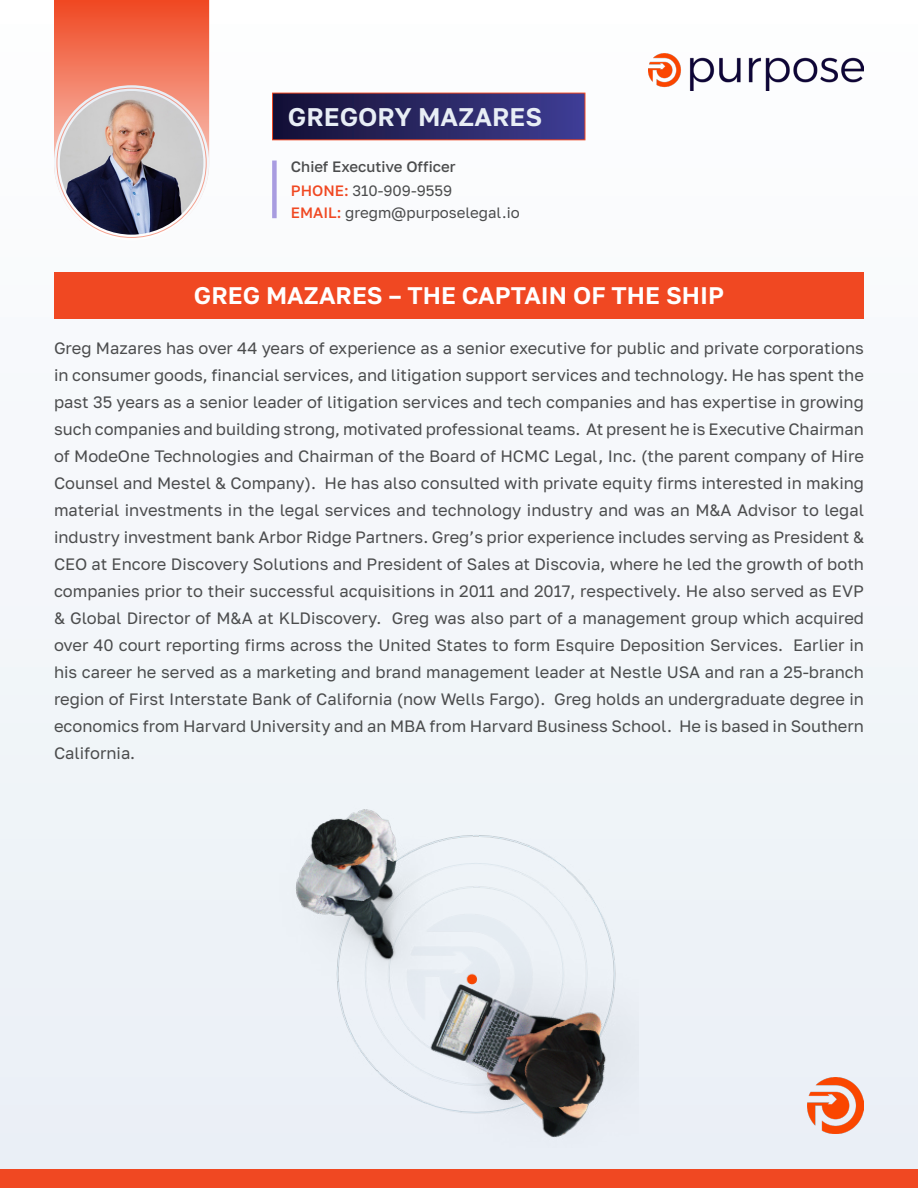
<style>
.page{position:relative;width:918px;height:1188px;background:#f4f6fa}
.page>*{position:absolute;margin:0;border:0;box-sizing:border-box;transform-origin:0 0}
.t1{font:600 25.5px "Golos Text";color:#e8eef5}
.t2{font:600 24px "Golos Text";color:#fff}
.t3{font:16.5px/27px "Golos Text";color:#4b4c4d;text-align:justify}
.t4{font:15px "Golos Text";color:#4b4c4d}
.t5{font:500 15px "Golos Text";color:#4b4c4d}
.s1{font-weight:500;color:#f04822}
</style>
<div class="page">
<img style="left:649px;top:54px;width:215px;height:37px">
<hr style="left:0;top:858px;width:1px;height:330px;background:#edf1f7">
<div style="left:54px;top:272px;width:810px;height:46px;background:#f04822"></div>
<svg style="left:54px;top:0;width:155px;height:190px;background:#f26f51"></svg>
<svg style="left:54px;top:85px;width:155px;height:155px"></svg>
<img style="left:60px;top:91px;width:143px;height:144px;border-radius:72px">
<svg style="left:272px;top:92px;width:314px;height:49px;background:#382d64"></svg>
<div style="left:272px;top:161px;width:5px;height:57px;background:#a99ce0"></div>
<img style="left:808px;top:1078px;width:56px;height:56px">
<img style="left:295px;top:809px;width:344px;height:338px">
<div style="left:0;top:1169px;width:918px;height:19px;background:#f04822"></div>
<p class="t1" style="left:288px;top:101px;width:256px">GREGORY MAZARES</p>
<p class="t5" style="left:291px;top:157px;width:166px">Chief Executive Officer</p>
<p class="t4" style="left:291px;top:181px;width:163px"><span class="s1">PHONE:</span> 310-909-9559</p>
<p class="t4" style="left:291px;top:204px;width:230px"><span class="s1">EMAIL:</span> gregm@purposelegal.io</p>
<p class="t2" style="left:194px;top:281px;width:532px">GREG MAZARES – THE CAPTAIN OF THE SHIP</p>
<p class="t3" style="left:54px;top:334px;width:812px">Greg Mazares has over 44 years of experience as a senior executive for public and private corporations in consumer goods, financial services, and litigation support services and technology. He has spent the past 35 years as a senior leader of litigation services and tech companies and has expertise in growing such companies and building strong, motivated professional teams. At present he is Executive Chairman of ModeOne Technologies and Chairman of the Board of HCMC Legal, Inc. (the parent company of Hire Counsel and Mestel &amp; Company). He has also consulted with private equity firms interested in making material investments in the legal services and technology industry and was an M&amp;A Advisor to legal industry investment bank Arbor Ridge Partners. Greg’s prior experience includes serving as President &amp; CEO at Encore Discovery Solutions and President of Sales at Discovia, where he led the growth of both companies prior to their successful acquisitions in 2011 and 2017, respectively. He also served as EVP &amp; Global Director of M&amp;A at KLDiscovery. Greg was also part of a management group which acquired over 40 court reporting firms across the United States to form Esquire Deposition Services. Earlier in his career he served as a marketing and brand management leader at Nestle USA and ran a 25-branch region of First Interstate Bank of California (now Wells Fargo). Greg holds an undergraduate degree in economics from Harvard University and an MBA from Harvard Business School. He is based in Southern California.</p>
</div>
